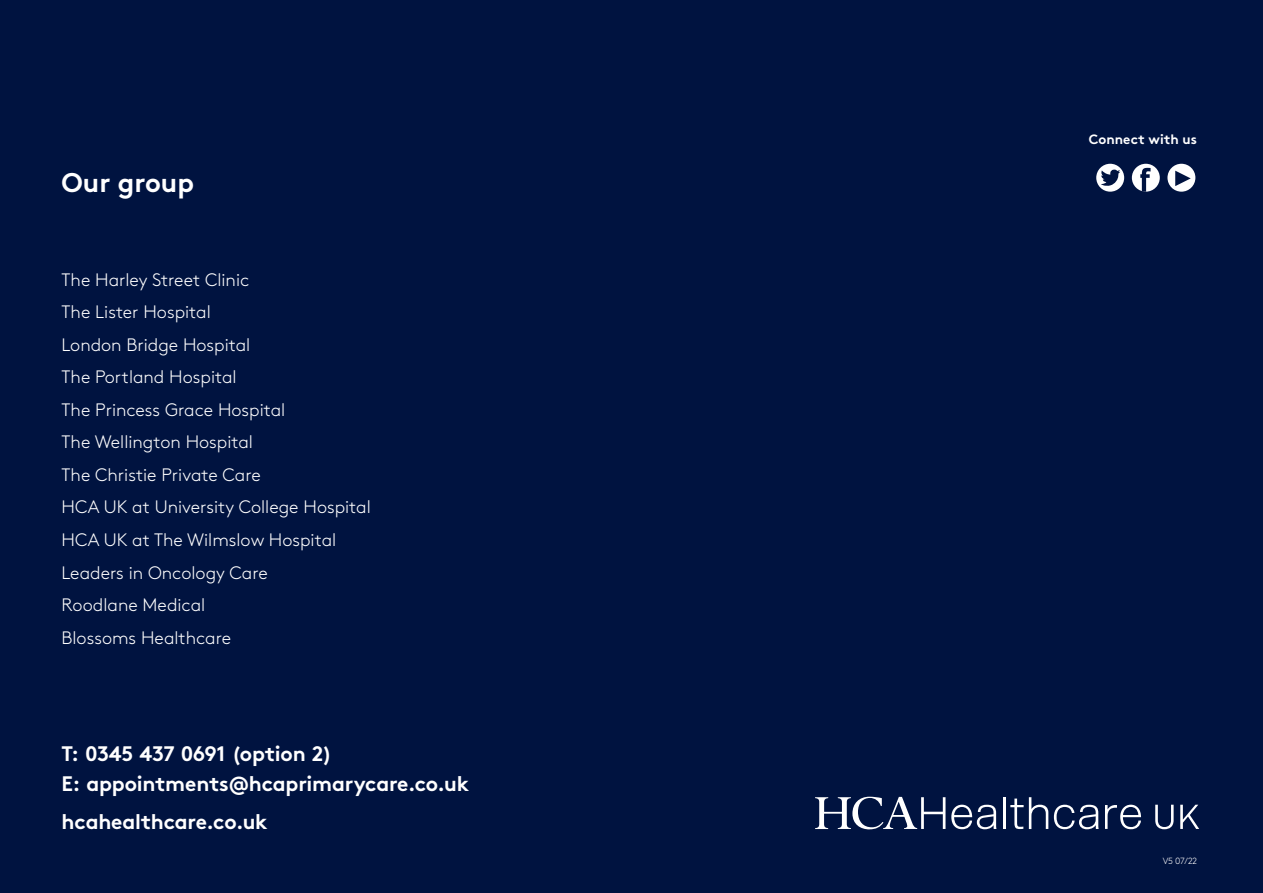
<style>
.page{position:relative;width:1263px;height:893px;background:#001340}
.page>*{position:absolute;margin:0;border:0;box-sizing:border-box;transform-origin:0 0}
.t1{font:700 27px "Brown Std";color:#fff}
.Body_1_-_Introductio{font:700 21px/30px "Brown Std";letter-spacing:-.01em;color:#fff}
.t2{font:300 18px "Brown Std";color:#fff}
.Heading_1_-White{font:700 13.5px "Brown Std";letter-spacing:.005em;color:#fff}
._3__Heading{font:300 9px "Brown Std";color:#fff}
</style>
<div class="page">
<div style="left:1132px;top:164px;width:28px;height:28px;background:#fff;border-radius:50%"></div>
<svg style="left:1140px;top:168px;width:10px;height:24px"></svg>
<div style="left:1096px;top:164px;width:28px;height:28px;background:#fff;border-radius:50%"></div>
<svg style="left:1101px;top:169px;width:19px;height:17px"></svg>
<div style="left:1167px;top:164px;width:28px;height:28px;background:#fff;border-radius:50%"></div>
<svg style="left:1175px;top:171px;width:16px;height:15px"></svg>
<svg style="left:951px;top:805px;width:45px;height:24px"></svg>
<hr style="left:1003px;top:797px;width:2px;height:32px;background:#fff">
<svg style="left:1010px;top:798px;width:13px;height:31px"></svg>
<svg style="left:1029px;top:797px;width:19px;height:32px"></svg>
<svg style="left:1054px;top:805px;width:44px;height:24px"></svg>
<svg style="left:1105px;top:805px;width:36px;height:24px"></svg>
<svg style="left:1155px;top:805px;width:18px;height:24px"></svg>
<svg style="left:1180px;top:805px;width:19px;height:24px"></svg>
<svg style="left:815px;top:797px;width:130px;height:32px"></svg>
<p class="t1" style="left:62px;top:166px;width:134px">Our group</p>
<p class="t2" style="left:62px;top:270px;width:189px">The Harley Street Clinic</p>
<p class="t2" style="left:62px;top:302px;width:151px">The Lister Hospital</p>
<p class="t2" style="left:62px;top:335px;width:190px">London Bridge Hospital</p>
<p class="t2" style="left:62px;top:367px;width:176px">The Portland Hospital</p>
<p class="t2" style="left:62px;top:400px;width:225px">The Princess Grace Hospital</p>
<p class="t2" style="left:62px;top:432px;width:193px">The Wellington Hospital</p>
<p class="t2" style="left:62px;top:465px;width:201px">The Christie Private Care</p>
<p class="t2" style="left:62px;top:497px;width:311px">HCA UK at University College Hospital</p>
<p class="t2" style="left:62px;top:530px;width:276px">HCA UK at The Wilmslow Hospital</p>
<p class="t2" style="left:62px;top:562px;width:208px">Leaders in Oncology Care</p>
<p class="t2" style="left:62px;top:595px;width:145px">Roodlane Medical</p>
<p class="t2" style="left:62px;top:627px;width:171px">Blossoms Healthcare</p>
<p class="Body_1_-_Introductio" style="left:62px;top:738px;width:409px">T: 0345 437 0691 (option 2)<br>E: appointments@hcaprimarycare.co.uk</p>
<p class="Body_1_-_Introductio" style="left:62px;top:807px;width:208px">hcahealthcare.co.uk</p>
<p class="Heading_1_-White" style="left:1089px;top:131px;width:110px">Connect with us</p>
<p class="_3__Heading" style="left:1163px;top:856px;width:36px">V5 07/22</p>
</div>
